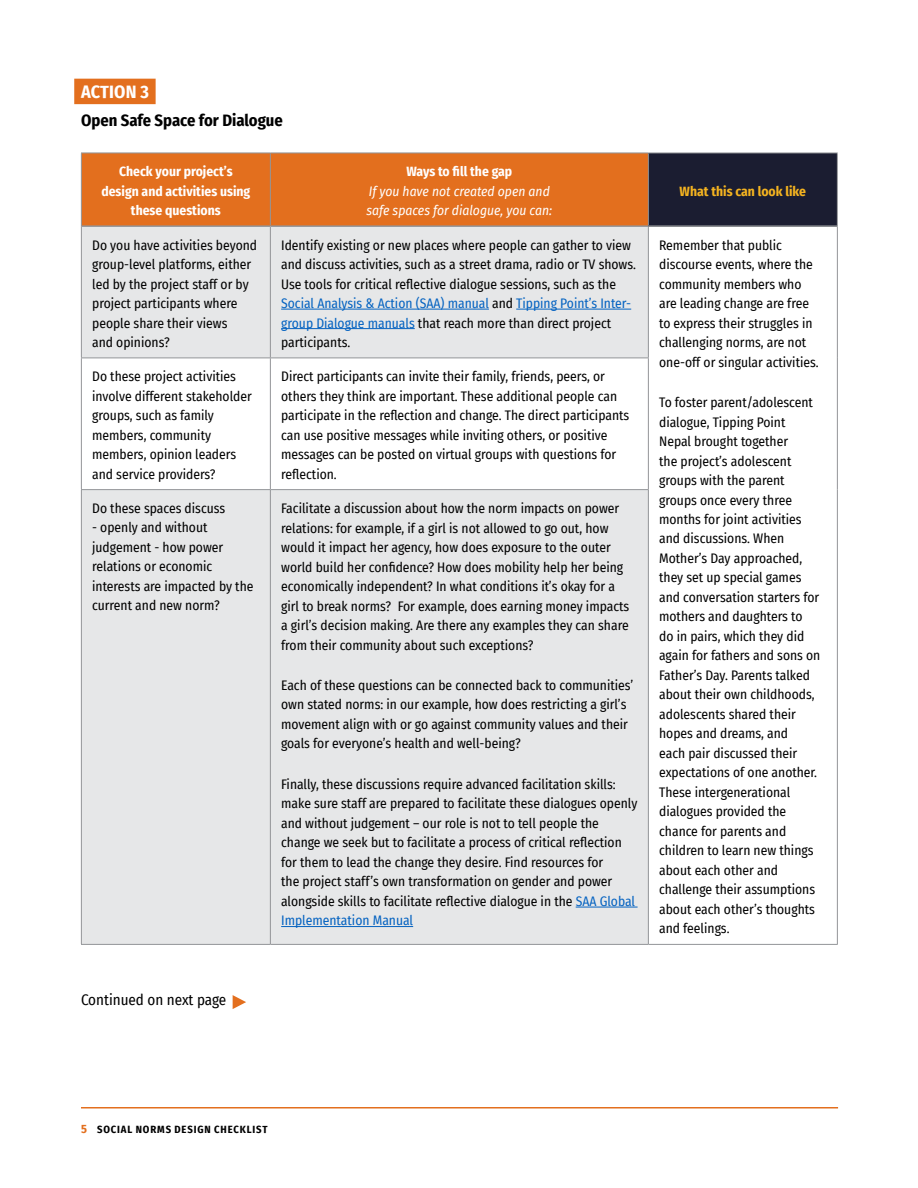
<style>
.page{position:relative;width:918px;height:1188px;background:#fff}
.page>*{position:absolute;margin:0;border:0;box-sizing:border-box;transform-origin:0 0}
.t1{font:700 18px "Fira Sans Condensed";letter-spacing:.01em;color:#fff}
.t2{font:700 16.5px "Fira Sans Condensed";color:#000}
.t3{font:15px "Fira Sans Condensed";color:#000}
.t4{font:13.5px/19.5px "Fira Sans Condensed";color:#000}
.t5{font:700 13.5px/19.5px "Fira Sans Condensed";color:#fff;text-align:center}
.t6{font:italic 13.5px/19.5px "Fira Sans Condensed";color:#fff}
.t7{font:700 13.5px "Fira Sans Condensed";color:#f4b320}
.t8{font:700 10.5px "Fira Sans Condensed";letter-spacing:.08em;color:#000}
.s1{color:#0563c1}
.s2{font-size:12px;color:#e36f1e}
</style>
<div class="page">
<hr style="left:81px;top:1107px;width:757px;height:1px;background:#e36f1e">
<div style="left:74px;top:79px;width:82px;height:25px;background:#e36f1e"></div>
<div style="left:82px;top:154px;width:566px;height:71px;background:#e36f1e"></div>
<div style="left:648px;top:153px;width:189px;height:73px;background:#1b1d31"></div>
<svg style="left:82px;top:227px;width:566px;height:717px;fill:#e6e7e8"></svg>
<hr style="left:270px;top:153px;width:1px;height:72px;background:#939598">
<hr style="left:270px;top:227px;width:1px;height:131px;background:#939598">
<hr style="left:81px;top:358px;width:189px;height:1px;background:#939598">
<hr style="left:270px;top:358px;width:379px;height:1px;background:#939598">
<hr style="left:270px;top:358px;width:1px;height:131px;background:#939598">
<hr style="left:81px;top:489px;width:189px;height:1px;background:#939598">
<hr style="left:270px;top:489px;width:379px;height:1px;background:#939598">
<hr style="left:270px;top:490px;width:1px;height:454px;background:#939598">
<hr style="left:81px;top:944px;width:189px;height:1px;background:#939598">
<hr style="left:270px;top:944px;width:378px;height:1px;background:#939598">
<hr style="left:648px;top:153px;width:190px;height:1px;background:#939598">
<hr style="left:648px;top:153px;width:1px;height:72px;background:#939598">
<hr style="left:837px;top:153px;width:1px;height:73px;background:#939598">
<hr style="left:81px;top:226px;width:1px;height:132px;background:#939598">
<hr style="left:81px;top:358px;width:1px;height:131px;background:#939598">
<hr style="left:81px;top:490px;width:1px;height:454px;background:#939598">
<hr style="left:81px;top:153px;width:189px;height:1px;background:#939598">
<hr style="left:81px;top:153px;width:1px;height:73px;background:#939598">
<hr style="left:270px;top:153px;width:378px;height:1px;background:#939598">
<hr style="left:82px;top:225px;width:188px;height:2px;background:#939598">
<hr style="left:270px;top:225px;width:378px;height:2px;background:#939598">
<hr style="left:648px;top:225px;width:189px;height:2px;background:#939598">
<hr style="left:648px;top:227px;width:1px;height:131px;background:#939598">
<hr style="left:837px;top:226px;width:1px;height:132px;background:#939598">
<hr style="left:648px;top:358px;width:1px;height:131px;background:#939598">
<hr style="left:837px;top:358px;width:1px;height:132px;background:#939598">
<hr style="left:648px;top:490px;width:1px;height:454px;background:#939598">
<hr style="left:837px;top:490px;width:1px;height:454px;background:#939598">
<hr style="left:648px;top:944px;width:190px;height:1px;background:#939598">
<hr style="left:281px;top:309px;width:208px;height:1px;background:#0563c1">
<hr style="left:516px;top:309px;width:115px;height:1px;background:#0563c1">
<hr style="left:281px;top:328px;width:134px;height:1px;background:#0563c1">
<hr style="left:576px;top:907px;width:62px;height:1px;background:#0563c1">
<hr style="left:281px;top:926px;width:132px;height:1px;background:#0563c1">
<svg style="left:233px;top:995px;width:13px;height:14px"></svg>
<h1 class="t1" style="left:81px;top:76px;width:69px">ACTION 3</h1>
<p class="t2" style="left:81px;top:106px;width:203px">Open Safe Space for Dialogue</p>
<p class="t5" style="left:101px;top:161px;width:150px">Check your project’s design and activities using these questions</p>
<p class="t5" style="left:407px;top:161px;width:107px">Ways to fill the gap</p>
<p class="t6" style="left:367px;top:181px;width:187px">If you have not created open and safe spaces for dialogue, you can:</p>
<p class="t7" style="left:680px;top:180px;width:128px">What this can look like</p>
<p class="t4" style="left:92px;top:235px;width:166px">Do you have activities beyond group-level platforms, either led by the project staff or by project participants where people share their views<br>and opinions?</p>
<p class="t4" style="left:281px;top:235px;width:356px">Identify existing or new places where people can gather to view and discuss activities, such as a street drama, radio or TV shows.<br>Use tools for critical reflective dialogue sessions, such as the <span class="s1">Social Analysis &amp; Action (SAA) manual</span> and <span class="s1">Tipping Point’s Inter&shy;group Dialogue manuals</span> that reach more than direct project participants.</p>
<p class="t4" style="left:659px;top:235px;width:161px">Remember that public discourse events, where the community members who are leading change are free to express their struggles in challenging norms, are not one-off or singular activities.</p>
<p class="t4" style="left:659px;top:392px;width:163px">To foster parent/adolescent dialogue, Tipping Point<br>Nepal brought together<br>the project’s adolescent groups with the parent groups once every three months for joint activities and discussions. When<br>Mother’s Day approached, they set up special games and conversation starters for mothers and daughters to<br>do in pairs, which they did again for fathers and sons on<br>Father’s Day. Parents talked about their own childhoods, adolescents shared their hopes and dreams, and<br>each pair discussed their expectations of one another.<br>These intergenerational dialogues provided the chance for parents and children to learn new things about each other and challenge their assumptions about each other’s thoughts and feelings.</p>
<p class="t4" style="left:92px;top:366px;width:161px">Do these project activities involve different stakeholder groups, such as family members, community members, opinion leaders and service providers?</p>
<p class="t4" style="left:281px;top:366px;width:350px">Direct participants can invite their family, friends, peers, or others they think are important. These additional people can participate in the reflection and change. The direct participants can use positive messages while inviting others, or positive messages can be posted on virtual groups with questions for reflection.</p>
<p class="t4" style="left:92px;top:498px;width:135px">Do these spaces discuss</p>
<p class="t4" style="left:92px;top:517px;width:163px">- openly and without judgement - how power relations or economic interests are impacted by the current and new norm?</p>
<p class="t4" style="left:281px;top:498px;width:350px">Facilitate a discussion about how the norm impacts on power relations: for example, if a girl is not allowed to go out, how would it impact her agency, how does exposure to the outer world build her confidence? How does mobility help her being economically independent? In what conditions it’s okay for a girl to break norms? For example, does earning money impacts a girl’s decision making. Are there any examples they can share from their community about such exceptions?</p>
<p class="t4" style="left:281px;top:675px;width:354px">Each of these questions can be connected back to communities’ own stated norms: in our example, how does restricting a girl’s movement align with or go against community values and their goals for everyone’s health and well-being?</p>
<p class="t4" style="left:281px;top:774px;width:358px">Finally, these discussions require advanced facilitation skills: make sure staff are prepared to facilitate these dialogues openly and without judgement – our role is not to tell people the change we seek but to facilitate a process of critical reflection for them to lead the change they desire. Find resources for<br>the project staff’s own transformation on gender and power alongside skills to facilitate reflective dialogue in the <span class="s1">SAA Global Implementation Manual</span></p>
<p class="t3" style="left:81px;top:989px;width:147px">Continued on next page</p>
<p class="t8" style="left:81px;top:1120px;width:188px"><span class="s2">5</span> SOCIAL NORMS DESIGN CHECKLIST</p>
</div>
